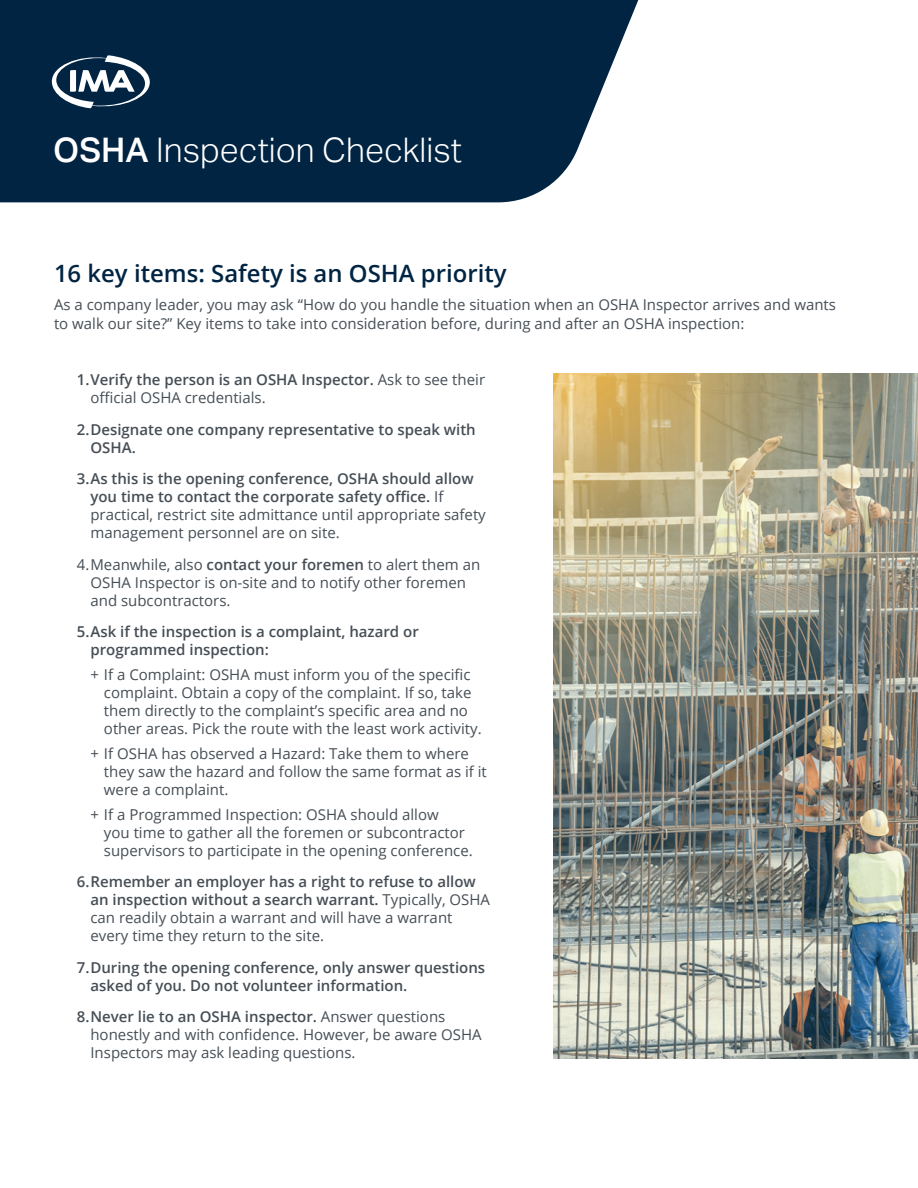
<style>
.page{position:relative;width:918px;height:1188px;background:#fff}
.page>*{position:absolute;margin:0;border:0;box-sizing:border-box;transform-origin:0 0}
.t1{font:300 33.9px "Aktiv Grotesk";color:#fff}
.t2{font:600 23.85px "Open Sans";color:#002442}
.t3{font:15px/18px "Open Sans";color:#464e55}
.t4{font:600 15px/18px "Open Sans";color:#464e55}
.s1{font-weight:500}
.s2{font-weight:600}
.s3{font-weight:400}
</style>
<div class="page">
<img style="left:554px;top:374px;width:364px;height:684px">
<svg style="left:0;top:0;width:639px;height:202px;background:#12344f"></svg>
<svg style="left:52px;top:54px;width:98px;height:55px"></svg>
<h1 class="t1" style="left:53px;top:131px;width:410px"><span class="s1">OSHA</span> Inspection Checklist</h1>
<h2 class="t2" style="left:54px;top:257px;width:454px">16 key items: Safety is an OSHA priority</h2>
<p class="t3" style="left:54px;top:294px;width:784px;line-height:19.5px">As a company leader, you may ask “How do you handle the situation when an OSHA Inspector arrives and wants to walk our site?” Key items to take into consideration before, during and after an OSHA inspection:</p>
<p class="t3" style="left:90px;top:370px;width:396px;text-indent:-13px"><span class="s2">1.Verify the person is an OSHA Inspector.</span> Ask to see their official OSHA credentials.</p>
<p class="t4" style="left:90px;top:420px;width:387px;text-indent:-14px">2.Designate one company representative to speak with<br>OSHA.</p>
<p class="t4" style="left:90px;top:470px;width:397px;text-indent:-14px">3.As this is the opening conference, OSHA should allow you time to contact the corporate safety office. <span class="s3">If practical, restrict site admittance until appropriate safety management personnel are on site.</span></p>
<p class="t3" style="left:90px;top:555px;width:391px;text-indent:-14px">4.Meanwhile, also <span class="s2">contact your foremen</span> to alert them an<br>OSHA Inspector is on-site and to notify other foremen and subcontractors.</p>
<p class="t4" style="left:90px;top:623px;width:330px;text-indent:-14px">5.Ask if the inspection is a complaint, hazard or programmed inspection:</p>
<p class="t3" style="left:104px;top:665px;width:379px;text-indent:-14px">+ If a Complaint: OSHA must inform you of the specific complaint. Obtain a copy of the complaint. If so, take them directly to the complaint’s specific area and no other areas. Pick the route with the least work activity.</p>
<p class="t3" style="left:104px;top:744px;width:384px;text-indent:-14px">+ If OSHA has observed a Hazard: Take them to where they saw the hazard and follow the same format as if it were a complaint.</p>
<p class="t3" style="left:104px;top:805px;width:370px;text-indent:-14px">+ If a Programmed Inspection: OSHA should allow<br>you time to gather all the foremen or subcontractor supervisors to participate in the opening conference.</p>
<p class="t3" style="left:90px;top:872px;width:401px;text-indent:-14px"><span class="s2">6.Remember an employer has a right to refuse to allow an inspection without a search warrant.</span> Typically, OSHA can readily obtain a warrant and will have a warrant every time they return to the site.</p>
<p class="t4" style="left:90px;top:958px;width:396px;text-indent:-14px">7.During the opening conference, only answer questions asked of you. Do not volunteer information.</p>
<p class="t3" style="left:90px;top:1007px;width:393px;text-indent:-14px"><span class="s2">8.Never lie to an OSHA inspector.</span> Answer questions honestly and with confidence. However, be aware OSHA<br>Inspectors may ask leading questions.</p>
</div>
